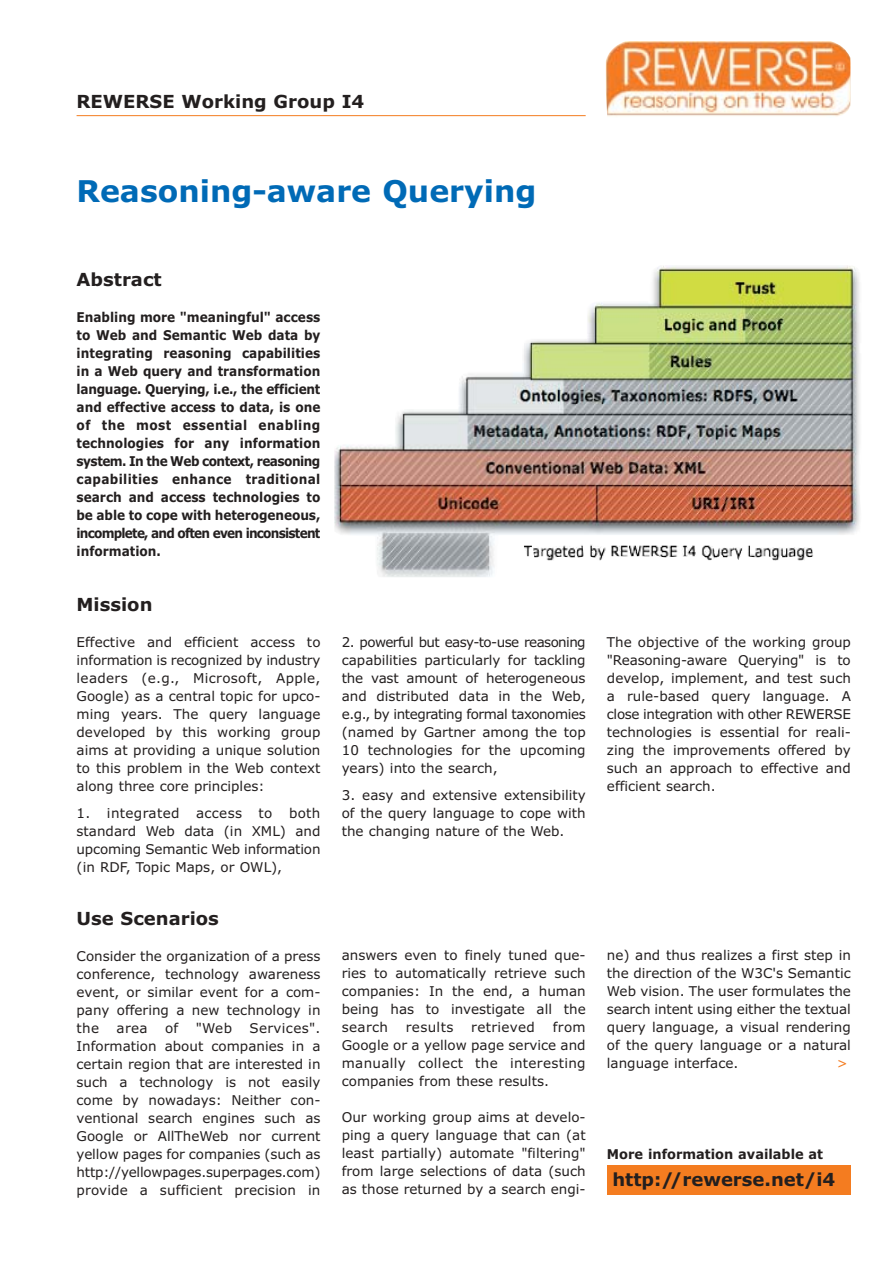
<style>
.page{position:relative;width:893px;height:1263px;background:#fff}
.page>*{position:absolute;margin:0;border:0;box-sizing:border-box;transform-origin:0 0}
.t1{font:700 30px "Verdana";color:#006ab6}
.t2{font:700 18px "Verdana";color:#231f1f}
.t3{font:13.5px/18px "Verdana";color:#231f1f;text-align:justify}
.t4{font:700 13.5px/18px "Verdana";color:#231f1f;text-align:justify;scale:.9 1}
.t5{font:700 13.5px "Verdana";color:#231f1f;scale:.96 1}
.t6{font:13.5px "Verdana";letter-spacing:.025em;color:#231f1f}
.t7{font:13.5px "Verdana";color:#f47c20}
</style>
<div class="page">
<img style="left:605px;top:41px;width:245px;height:76px">
<img style="left:334px;top:265px;width:526px;height:312px">
<hr style="left:77px;top:115px;width:508px;height:1px;background:#f47c20">
<div style="left:607px;top:1165px;width:243px;height:30px;background:#f47c20"></div>
<h2 class="t2" style="left:77px;top:95px;width:289px">REWERSE Working Group I4</h2>
<h1 class="t1" style="left:77px;top:179px;width:461px">Reasoning-aware Querying</h1>
<h2 class="t2" style="left:77px;top:272px;width:87px">Abstract</h2>
<p class="t4" style="left:77px;top:309px;width:272px">Enabling more "meaningful" access to Web and Semantic Web data by integrating reasoning capabilities in a Web query and transformation language. Querying, i.e., the efficient and effective access to data, is one of the most essential enabling technologies for any information system. In the Web context, reasoning capabilities enhance traditional search and access technologies to be able to cope with heterogeneous, incomplete, and often even inconsistent information.</p>
<h2 class="t2" style="left:77px;top:597px;width:77px">Mission</h2>
<p class="t3" style="left:77px;top:634px;width:245px">Effective and efficient access to information is recognized by industry leaders (e.g., Microsoft, Apple, Google) as a central topic for upco&shy;ming years. The query language developed by this working group aims at providing a unique solution to this problem in the Web context along three core principles:</p>
<p class="t3" style="left:77px;top:805px;width:245px">1. integrated access to both standard Web data (in XML) and upcoming Semantic Web information (in RDF, Topic Maps, or OWL),</p>
<h2 class="t2" style="left:77px;top:911px;width:144px">Use Scenarios</h2>
<p class="t3" style="left:77px;top:948px;width:245px">Consider the organization of a press conference, technology awareness event, or similar event for a com&shy;pany offering a new technology in the</p>
<p class="t3" style="left:117px;top:1020px;width:33px">area</p>
<p class="t3" style="left:165px;top:1020px;width:15px">of</p>
<p class="t3" style="left:196px;top:1020px;width:38px">"Web</p>
<p class="t3" style="left:77px;top:1020px;width:245px;text-indent:173px">Services".<br>Information about companies in a certain region that are interested in such a technology is not easily come by nowadays: Neither con&shy;ventional search engines such as Google or AllTheWeb nor current yellow pages for companies (such as http://yellowpages.superpages.com) provide a sufficient precision in</p>
<p class="t3" style="left:342px;top:634px;width:245px">2. powerful but easy-to-use reasoning capabilities particularly for tackling the vast amount of heterogeneous and distributed data in the Web, e.g., by integrating formal taxonomies (named by Gartner among the top 10 technologies for the upcoming years) into the search,</p>
<p class="t3" style="left:342px;top:787px;width:245px">3. easy and extensive extensibility of the query language to cope with the changing nature of the Web.</p>
<p class="t3" style="left:607px;top:634px;width:245px">The objective of the working group "Reasoning-aware Querying" is to develop, implement, and test such a rule-based query language. A close integration with other REWERSE technologies is essential for reali&shy;zing the improvements offered by such an approach to effective and efficient search.</p>
<p class="t3" style="left:342px;top:947px;width:245px">answers even to finely tuned que&shy;ries to automatically retrieve such companies: In the end, a human being has to investigate all the search</p>
<p class="t3" style="left:342px;top:1019px;width:245px;text-indent:211px">from Google or a yellow page service and manually collect the interesting companies from these results.</p>
<p class="t3" style="left:342px;top:1109px;width:245px">Our working group aims at develo&shy;ping a query language that can (at least partially) automate "filtering" from large selections of data (such as those returned by a search engi-</p>
<p class="t6" style="left:406px;top:1022px;width:49px">results</p>
<p class="t6" style="left:471px;top:1022px;width:65px">retrieved</p>
<p class="t3" style="left:607px;top:947px;width:245px">ne) and thus realizes a first step in the direction of the W3C's Semantic Web vision. The user formulates the search intent using either the textual query language, a visual rendering of the query language or a natural language interface.</p>
<p class="t7" style="left:836px;top:1058px;width:13px">&gt;</p>
<p class="t5" style="left:607px;top:1149px;width:227px">More information available at</p>
<h2 class="t2" style="left:612px;top:1172px;width:224px">http://rewerse.net/i4</h2>
</div>
